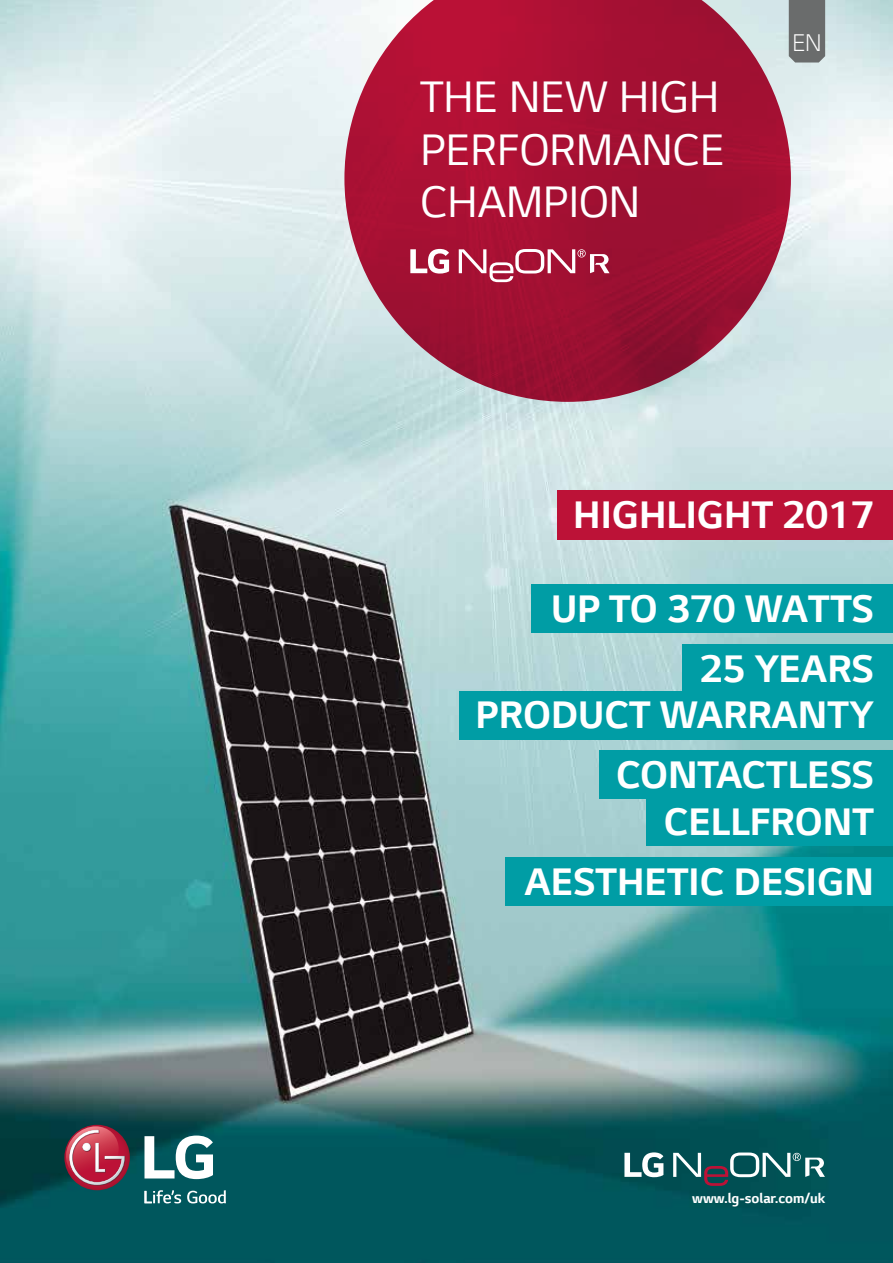
<style>
.page{position:relative;width:893px;height:1263px;background:#fff}
.page>*{position:absolute;margin:0;border:0;box-sizing:border-box;transform-origin:0 0}
.t1{font:46.5px/52.5px "LG Smart";color:#fff;text-align:justify}
.t2{font:700 40.5px/60px "LG Smart";color:#fff;text-align:right}
.t3{font:300 25.5px "LG Smart";color:#fff}
.t4{font:700 15px "LG Smart";color:#fff}
</style>
<div class="page">
<img style="left:0;top:0;width:893px;height:1263px">
<svg style="left:144px;top:1190px;width:37px;height:13px"></svg>
<svg style="left:187px;top:1190px;width:39px;height:13px"></svg>
<svg style="left:144px;top:1135px;width:69px;height:44px"></svg>
<svg style="left:64px;top:1125px;width:66px;height:65px"></svg>
<svg style="left:63px;top:1126px;width:63px;height:60px;background:#a74d60"></svg>
<svg style="left:0;top:0;width:1px;height:85px"></svg>
<svg style="left:344px;top:0;width:447px;height:402px;background:#ad3653"></svg>
<div style="left:789px;top:0;width:36px;height:63px;background:#6a6c6c"></div>
<div style="left:532px;top:584px;width:361px;height:48px;background:#009da5"></div>
<div style="left:505px;top:857px;width:388px;height:49px;background:#009da5"></div>
<div style="left:558px;top:490px;width:335px;height:49px;background:#bc1237"></div>
<div style="left:682px;top:644px;width:211px;height:49px;background:#009da5"></div>
<div style="left:459px;top:691px;width:434px;height:48px;background:#009da5"></div>
<div style="left:599px;top:750px;width:294px;height:49px;background:#009da5"></div>
<div style="left:647px;top:797px;width:246px;height:49px;background:#009da5"></div>
<svg style="left:624px;top:1152px;width:39px;height:25px"></svg>
<svg style="left:673px;top:1152px;width:152px;height:34px;background:#396f73"></svg>
<svg style="left:410px;top:249px;width:39px;height:25px"></svg>
<svg style="left:459px;top:249px;width:151px;height:33px"></svg>
<p class="t1" style="left:420px;top:69px;width:306px">THE NEW HIGH PERFORMANCE CHAMPION</p>
<p class="t3" style="left:792px;top:25px;width:31px">EN</p>
<p class="t2" style="left:573px;top:484px;width:302px">HIGHLIGHT 2017</p>
<p class="t2" style="left:551px;top:578px;width:324px">UP TO 370 WATTS<br>25 YEARS</p>
<p class="t2" style="left:476px;top:684px;width:400px">PRODUCT WARRANTY<br>CONTACTLESS</p>
<p class="t2" style="left:524px;top:791px;width:351px">CELLFRONT<br>AESTHETIC DESIGN</p>
<p class="t4" style="left:692px;top:1188px;width:134px">www.lg-solar.com/uk</p>
</div>
